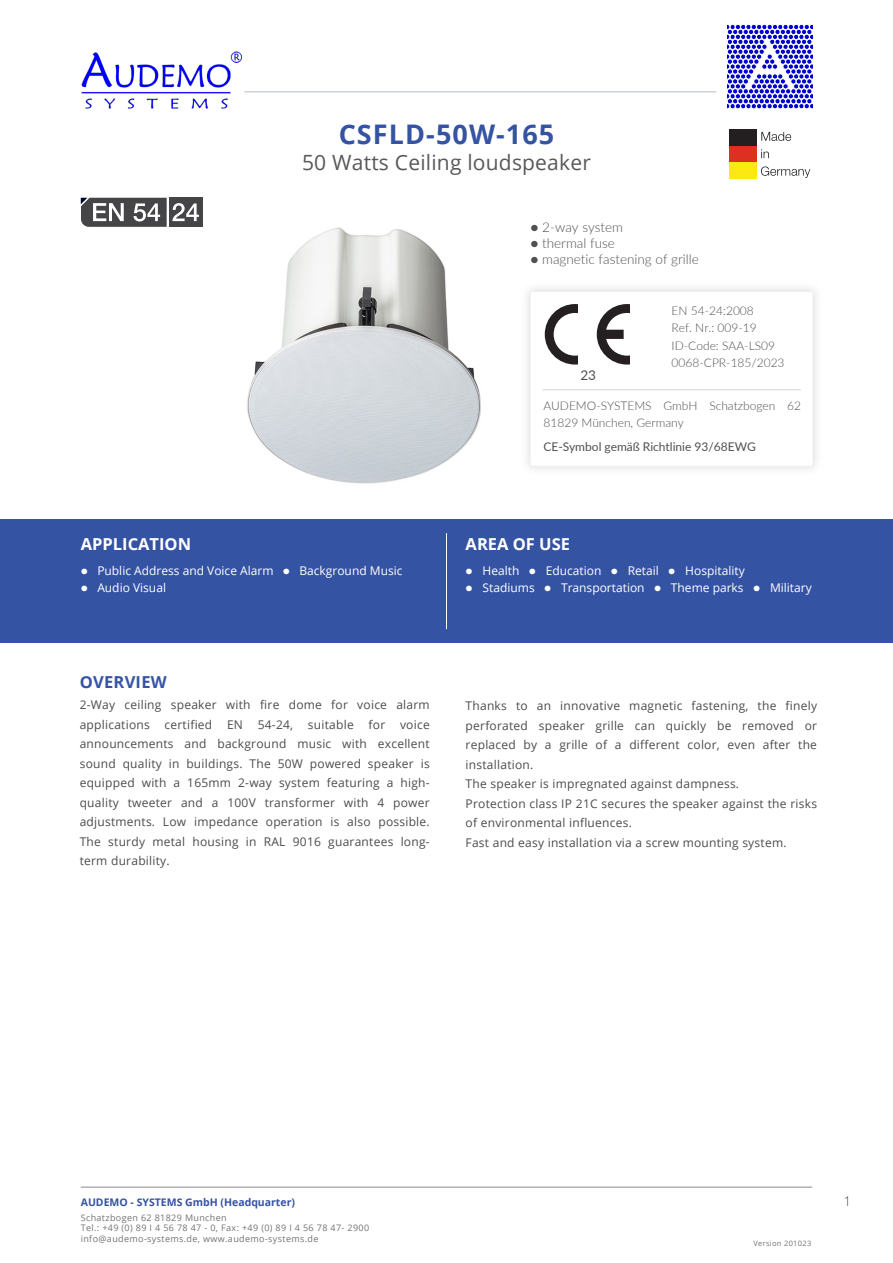
<style>
.page{position:relative;width:893px;height:1263px;background:#fff}
.page>*{position:absolute;margin:0;border:0;box-sizing:border-box;transform-origin:0 0}
.t1{font:700 27px "Open Sans";letter-spacing:.04em;color:#3553a3}
.t2{font:21px "Open Sans";letter-spacing:.01em;color:#57585a}
.t3{font:700 16.5px "Open Sans";color:#fff}
.t4{font:700 16.5px "Open Sans";letter-spacing:.015em;color:#3753a4}
.t5{font:300 13.5px "Lato";color:#505052}
.t6{font:13.5px "Lato";color:#505052}
.t7{font:100 condensed 13.5px "Helvetica Neue";color:#231f20}
.t8{font:12px/19.5px "Open Sans";letter-spacing:.02em;color:#4d4c4c;text-align:justify}
.t9{font:12px "Open Sans";color:#fff}
.t10{font:300 12px/17.2px "Lato";color:#505052}
.t11{font:12px "Lato";color:#505052}
.t12{font:700 10.5px "Open Sans";color:#3553a3}
.t13{font:9px/10.5px "Open Sans";letter-spacing:.04em;color:#727477}
.t14{font:7.5px "Open Sans";letter-spacing:.04em;color:#727477}
.s1{font-family:"Lato";font-weight:300}
</style>
<div class="page">
<hr style="left:81px;top:1186px;width:731px;height:2px;background:#b0b1b5">
<hr style="left:244px;top:91px;width:472px;height:1px;background:#bec3cd">
<img style="left:81px;top:51px;width:166px;height:58px">
<svg style="left:727px;top:24px;width:85px;height:85px"></svg>
<div style="left:0;top:519px;width:893px;height:124px;background:#3553a3"></div>
<hr style="left:446px;top:533px;width:1px;height:96px;background:#fff">
<div style="left:729px;top:129px;width:28px;height:16px;background:#231f20"></div>
<div style="left:729px;top:146px;width:28px;height:16px;background:#dd301f"></div>
<div style="left:729px;top:163px;width:28px;height:16px;background:#fbe911"></div>
<svg style="left:761px;top:132px;width:30px;height:9px"></svg>
<svg style="left:761px;top:149px;width:8px;height:9px"></svg>
<svg style="left:761px;top:166px;width:49px;height:12px"></svg>
<div style="left:169px;top:198px;width:33px;height:29px;background:#454547"></div>
<svg style="left:81px;top:198px;width:118px;height:29px"></svg>
<div style="left:520px;top:281px;width:303px;height:195px;background:#f8f8f8"></div>
<div style="left:530px;top:291px;width:283px;height:175px;background:#fff;border:1px solid #f0f0f0"></div>
<hr style="left:542px;top:390px;width:259px;height:1px;background:#a8a9ad">
<svg style="left:545px;top:304px;width:33px;height:61px"></svg>
<svg style="left:597px;top:304px;width:33px;height:61px"></svg>
<img style="left:247px;top:227px;width:234px;height:257px">
<p class="t1" style="left:339px;top:115px;width:217px">CSFLD-50W-165</p>
<p class="t2" style="left:302px;top:148px;width:290px">50 Watts Ceiling loudspeaker</p>
<p class="t5" style="left:530px;top:218px;width:94px">● 2-way system</p>
<p class="t5" style="left:530px;top:234px;width:86px">● thermal fuse</p>
<p class="t5" style="left:530px;top:250px;width:170px">● magnetic fastening of grille</p>
<p class="t10" style="left:672px;top:302px;width:114px">EN 54-24:2008<br>Ref. Nr.: 009-19<br>ID-Code: SAA-LS09<br>0068-CPR-185/2023</p>
<p class="t6" style="left:580px;top:366px;width:17px">23</p>
<p class="t10" style="left:543px;top:397px;width:259px;line-height:16.5px">AUDEMO-SYSTEMS GmbH Schatzbogen 62<br>81829 München, Germany</p>
<p class="t11" style="left:543px;top:438px;width:214px">CE-Symbol gemäß Richtlinie 93/68EWG</p>
<p class="t3" style="left:81px;top:532px;width:112px">APPLICATION</p>
<p class="t3" style="left:466px;top:533px;width:106px">AREA OF USE</p>
<p class="t9" style="left:81px;top:562px;width:323px"><span class="s1">●</span> Public Address and Voice Alarm <span class="s1">●</span> Background Music</p>
<p class="t9" style="left:81px;top:579px;width:87px"><span class="s1">●</span> Audio Visual</p>
<p class="t9" style="left:466px;top:562px;width:281px"><span class="s1">●</span> Health <span class="s1">●</span> Education <span class="s1">●</span> Retail <span class="s1">●</span> Hospitality</p>
<p class="t9" style="left:466px;top:579px;width:348px"><span class="s1">●</span> Stadiums <span class="s1">●</span> Transportation <span class="s1">●</span> Theme parks <span class="s1">●</span> Military</p>
<p class="t4" style="left:80px;top:670px;width:89px">OVERVIEW</p>
<p class="t8" style="left:80px;top:695px;width:351px">2-Way ceiling speaker with fire dome for voice alarm applications certified EN 54-24, suitable for voice announcements and background music with excellent sound quality in buildings. The 50W powered speaker is equipped with a 165mm 2-way system featuring a high&shy;quality tweeter and a 100V transformer with 4 power adjustments. Low impedance operation is also possible.<br>The sturdy metal housing in RAL 9016 guarantees long&shy;term durability.</p>
<p class="t8" style="left:466px;top:696px;width:353px;text-align:left">Thanks to an innovative magnetic fastening, the finely perforated speaker grille can quickly be removed or replaced by a grille of a different color, even after the installation.<br>The speaker is impregnated against dampness.<br>Protection class IP 21C secures the speaker against the risks of environmental influences.<br>Fast and easy installation via a screw mounting system.</p>
<p class="t12" style="left:81px;top:1194px;width:216px">AUDEMO - SYSTEMS GmbH (Headquarter)</p>
<p class="t7" style="left:844px;top:1194px;width:8px">1</p>
<p class="t13" style="left:81px;top:1212px;width:290px">Schatzbogen 62 81829 Munchen<br>Tel.: +49 (0) 89 I 4 56 78 47 - 0, Fax: +49 (0) 89 I 4 56 78 47- 2900 info@audemo-systems.de, www.audemo-systems.de</p>
<p class="t14" style="left:753px;top:1238px;width:59px">Version 201023</p>
</div>
